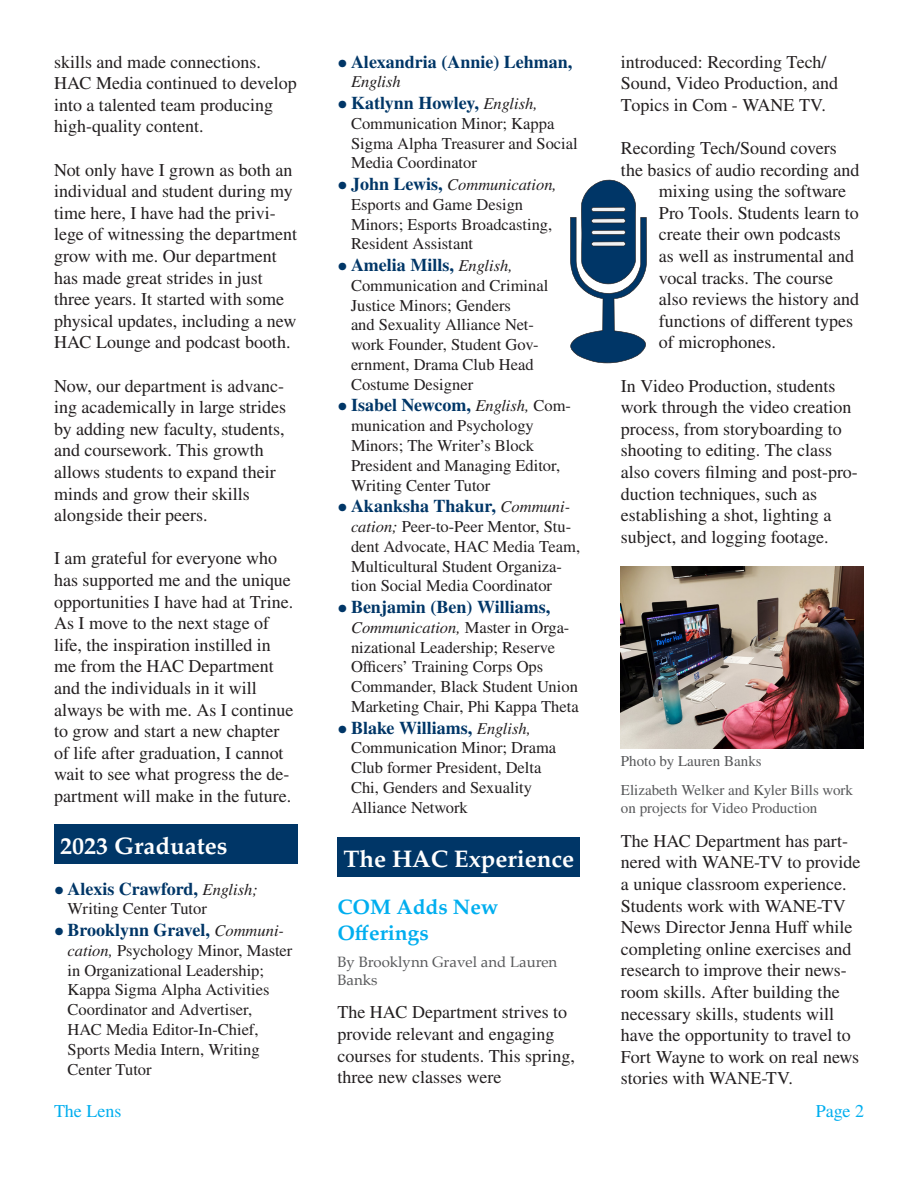
<style>
.page{position:relative;width:918px;height:1188px;background:#fff}
.page>*{position:absolute;margin:0;border:0;box-sizing:border-box;transform-origin:0 0}
.t1{font:700 24px "Palatino";color:#fff}
.t2{font:700 21px "Palatino";color:#00aeef}
.t3{font:18px/21.6px "STIX General";color:#231f20}
.t4{font:700 18px "STIX General";color:#003667}
.t5{font:18px "STIX General";color:#00aeef}
.t6{font:16.5px/19.8px "STIX General";color:#231f20}
.t7{font:italic 16.5px "STIX General";color:#231f20}
.t8{font:15px/18px "STIX General";color:#57585a}
.t9{font:15px/18px "Palatino";color:#57585a}
.s1{font-weight:400;font-style:italic;font-size:16.5px;color:#231f20}
.s2{font-style:italic}
.s3{font-weight:700;font-size:18px;color:#003667}
.s4{font-weight:400;font-size:16.5px;color:#231f20}
</style>
<div class="page">
<div style="left:54px;top:825px;width:243px;height:39px;background:#003667"></div>
<div style="left:338px;top:837px;width:242px;height:40px;background:#003667"></div>
<img style="left:621px;top:566px;width:243px;height:183px">
<svg style="left:570px;top:179px;width:77px;height:185px"></svg>
<p class="t3" style="left:54px;top:51px;width:244px">skills and made connections.<br>HAC Media continued to develop into a talented team producing high-quality content.</p>
<p class="t3" style="left:54px;top:159px;width:245px">Not only have I grown as both an individual and student during my time here, I have had the privi&shy;lege of witnessing the department grow with me. Our department has made great strides in just three years. It started with some physical updates, including a new<br>HAC Lounge and podcast booth.</p>
<p class="t3" style="left:54px;top:375px;width:234px">Now, our department is advanc&shy;ing academically in large strides by adding new faculty, students, and coursework. This growth allows students to expand their minds and grow their skills alongside their peers.</p>
<p class="t3" style="left:54px;top:548px;width:241px">I am grateful for everyone who has supported me and the unique opportunities I have had at Trine.<br>As I move to the next stage of life, the inspiration instilled in me from the HAC Department and the individuals in it will always be with me. As I continue to grow and start a new chapter of life after graduation, I cannot wait to see what progress the de&shy;partment will make in the future.</p>
<p class="t1" style="left:60px;top:826px;width:169px">2023 Graduates</p>
<p class="t4" style="left:54px;top:876px;width:205px">• Alexis Crawford, <span class="s1">English;</span></p>
<p class="t6" style="left:68px;top:900px;width:141px">Writing Center Tutor</p>
<p class="t4" style="left:54px;top:917px;width:232px">• Brooklynn Gravel, <span class="s1">Communi-</span></p>
<p class="t6" style="left:68px;top:941px;width:226px"><span class="s2">cation,</span> Psychology Minor, Master in Organizational Leadership;<br>Kappa Sigma Alpha Activities<br>Coordinator and Advertiser,<br>HAC Media Editor-In-Chief,<br>Sports Media Intern, Writing<br>Center Tutor</p>
<p class="t4" style="left:338px;top:49px;width:236px">• Alexandria (Annie) Lehman,</p>
<p class="t7" style="left:351px;top:70px;width:51px">English</p>
<p class="t4" style="left:338px;top:90px;width:202px">• Katlynn Howley, <span class="s1">English,</span></p>
<p class="t6" style="left:351px;top:114px;width:228px">Communication Minor; Kappa<br>Sigma Alpha Treasurer and Social<br>Media Coordinator</p>
<p class="t6" style="left:351px;top:175px;width:207px;text-indent:-14px"><span class="s3">• John Lewis,</span> <span class="s2">Communication,<br></span>Esports and Game Design<br>Minors; Esports Broadcasting,<br>Resident Assistant</p>
<p class="t4" style="left:338px;top:252px;width:176px">• Amelia Mills, <span class="s1">English,</span></p>
<p class="t6" style="left:351px;top:276px;width:199px">Communication and Criminal<br>Justice Minors; Genders<br>and Sexuality Alliance Net&shy;work Founder, Student Gov&shy;ernment, Drama Club Head<br>Costume Designer</p>
<p class="t4" style="left:338px;top:392px;width:235px">• Isabel Newcom, <span class="s1">English,</span> <span class="s4">Com-</span></p>
<p class="t6" style="left:351px;top:416px;width:211px">munication and Psychology<br>Minors; The Writer’s Block<br>President and Managing Editor,<br>Writing Center Tutor</p>
<p class="t4" style="left:338px;top:493px;width:234px">• Akanksha Thakur, <span class="s1">Communi-</span></p>
<p class="t6" style="left:351px;top:517px;width:231px"><span class="s2">cation;</span> Peer-to-Peer Mentor, Stu&shy;dent Advocate, HAC Media Team,<br>Multicultural Student Organiza&shy;tion Social Media Coordinator</p>
<p class="t4" style="left:338px;top:594px;width:214px">• Benjamin (Ben) Williams,</p>
<p class="t6" style="left:351px;top:618px;width:229px"><span class="s2">Communication,</span> Master in Orga&shy;nizational Leadership; Reserve<br>Officers’ Training Corps Ops<br>Commander, Black Student Union<br>Marketing Chair, Phi Kappa Theta</p>
<p class="t4" style="left:338px;top:715px;width:195px">• Blake Williams, <span class="s1">English,</span></p>
<p class="t6" style="left:351px;top:739px;width:207px">Communication Minor; Drama<br>Club former President, Delta<br>Chi, Genders and Sexuality<br>Alliance Network</p>
<p class="t1" style="left:344px;top:838px;width:232px">The HAC Experience</p>
<p class="t2" style="left:338px;top:889px;width:162px">COM Adds New</p>
<p class="t2" style="left:338px;top:915px;width:93px">Offerings</p>
<p class="t9" style="left:338px;top:952px;width:221px">By Brooklynn Gravel and Lauren<br>Banks</p>
<p class="t3" style="left:338px;top:1002px;width:239px">The HAC Department strives to provide relevant and engaging courses for students. This spring, three new classes were</p>
<p class="t3" style="left:621px;top:51px;width:219px">introduced: Recording Tech/<br>Sound, Video Production, and<br>Topics in Com - WANE TV.</p>
<p class="t3" style="left:621px;top:138px;width:217px">Recording Tech/Sound covers</p>
<p class="t3" style="left:621px;top:159px;width:240px">the basics of audio recording and</p>
<p class="t3" style="left:659px;top:181px;width:189px">mixing using the software</p>
<p class="t3" style="left:659px;top:203px;width:201px">Pro Tools. Students learn to</p>
<p class="t3" style="left:659px;top:224px;width:184px">create their own podcasts</p>
<p class="t3" style="left:659px;top:246px;width:197px">as well as instrumental and</p>
<p class="t3" style="left:659px;top:267px;width:176px">vocal tracks. The course</p>
<p class="t3" style="left:659px;top:289px;width:202px">also reviews the history and</p>
<p class="t3" style="left:659px;top:311px;width:196px">functions of different types</p>
<p class="t3" style="left:659px;top:332px;width:118px">of microphones.</p>
<p class="t3" style="left:621px;top:375px;width:238px">In Video Production, students work through the video creation process, from storyboarding to shooting to editing. The class also covers filming and post-pro&shy;duction techniques, such as establishing a shot, lighting a subject, and logging footage.</p>
<p class="t8" style="left:621px;top:753px;width:142px">Photo by Lauren Banks</p>
<p class="t8" style="left:621px;top:782px;width:233px">Elizabeth Welker and Kyler Bills work on projects for Video Production</p>
<p class="t3" style="left:621px;top:831px;width:241px">The HAC Department has part&shy;nered with WANE-TV to provide a unique classroom experience.<br>Students work with WANE-TV<br>News Director Jenna Huff while completing online exercises and research to improve their news&shy;room skills. After building the necessary skills, students will have the opportunity to travel to<br>Fort Wayne to work on real news stories with WANE-TV.</p>
<p class="t5" style="left:54px;top:1099px;width:69px">The Lens</p>
<p class="t5" style="left:816px;top:1099px;width:50px">Page 2</p>
</div>
